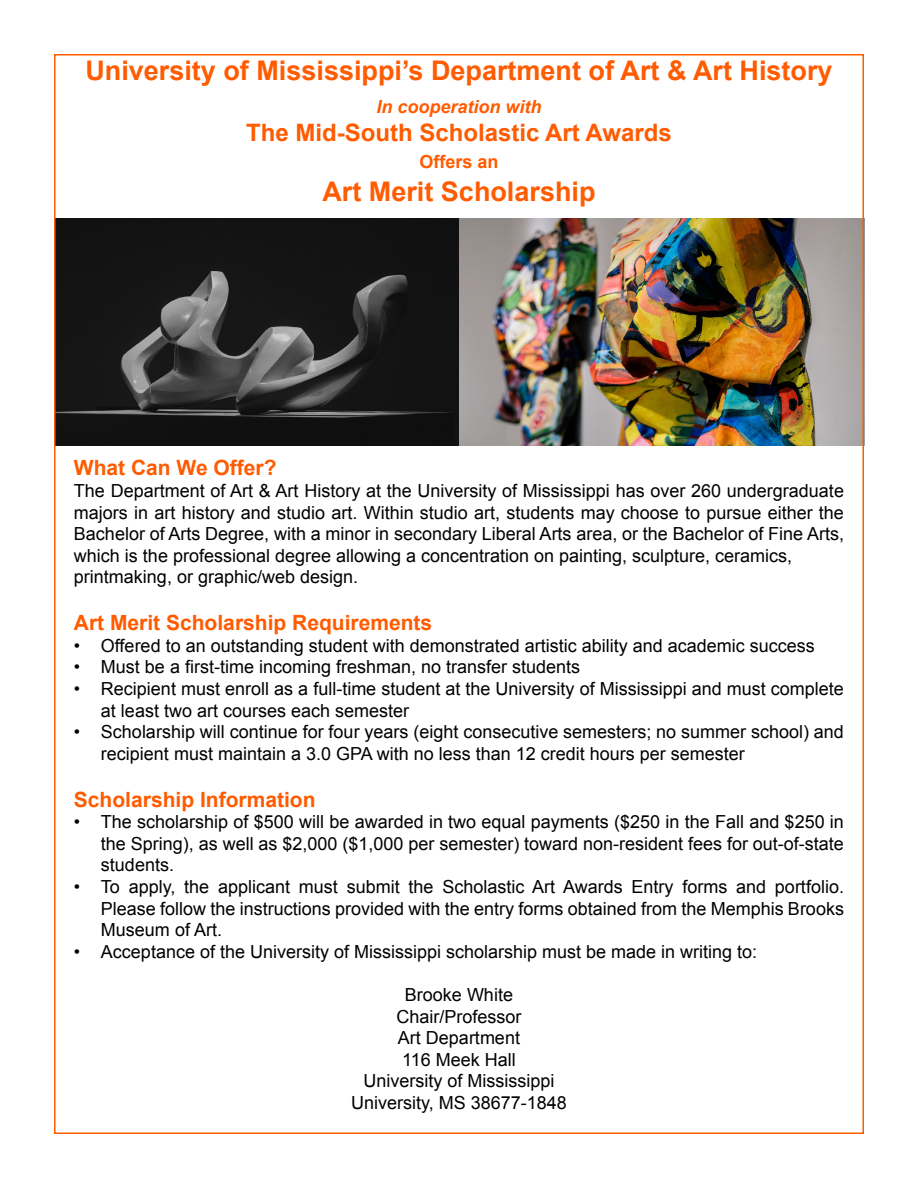
<style>
.page{position:relative;width:918px;height:1188px;background:#fff}
.page>*{position:absolute;margin:0;border:0;box-sizing:border-box;transform-origin:0 0}
.t1{font:700 27px "Arial";color:#ff5b00}
.t2{font:700 24px "Arial";color:#ff5b00}
.t3{font:700 21px "Arial";color:#ff5b00}
.t4{font:18px/21.6px "Arial";color:#000}
.t5{font:italic 700 18px "Arial";color:#ff5b00}
.t6{font:700 18px "Arial";color:#ff5b00}
</style>
<div class="page">
<img style="left:57px;top:218px;width:804px;height:228px">
<p class="t1" style="left:85px;top:52px;width:749px">University of Mississippi’s Department of Art &amp; Art History</p>
<p class="t5" style="left:377px;top:95px;width:167px">In cooperation with</p>
<p class="t2" style="left:246px;top:117px;width:427px">The Mid-South Scholastic Art Awards</p>
<p class="t6" style="left:419px;top:150px;width:81px">Offers an</p>
<p class="t1" style="left:322px;top:174px;width:275px">Art Merit Scholarship</p>
<p class="t3" style="left:74px;top:454px;width:204px">What Can We Offer?</p>
<p class="t4" style="left:74px;top:480px;width:772px">The Department of Art &amp; Art History at the University of Mississippi has over 260 undergraduate majors in art history and studio art. Within studio art, students may choose to pursue either the Bachelor of Arts Degree, with a minor in secondary Liberal Arts area, or the Bachelor of Fine Arts, which is the professional degree allowing a concentration on painting, sculpture, ceramics, printmaking, or graphic/web design.</p>
<p class="t3" style="left:74px;top:609px;width:360px">Art Merit Scholarship Requirements</p>
<p class="t4" style="left:74px;top:635px;width:742px">• Offered to an outstanding student with demonstrated artistic ability and academic success</p>
<p class="t4" style="left:74px;top:656px;width:508px">• Must be a first-time incoming freshman, no transfer students</p>
<p class="t4" style="left:101px;top:678px;width:745px;text-indent:-27px">• Recipient must enroll as a full-time student at the University of Mississippi and must complete at least two art courses each semester</p>
<p class="t4" style="left:101px;top:721px;width:744px;text-indent:-27px">• Scholarship will continue for four years (eight consecutive semesters; no summer school) and recipient must maintain a 3.0 GPA with no less than 12 credit hours per semester</p>
<p class="t3" style="left:74px;top:785px;width:243px">Scholarship Information</p>
<p class="t4" style="left:101px;top:811px;width:745px;text-align:justify;text-indent:-27px">• The scholarship of $500 will be awarded in two equal payments ($250 in the Fall and $250 in the Spring), as well as $2,000 ($1,000 per semester) toward non-resident fees for out-of-state students.</p>
<p class="t4" style="left:101px;top:876px;width:745px;text-align:justify;text-indent:-27px">• To apply, the applicant must submit the Scholastic Art Awards Entry forms and portfolio.<br>Please follow the instructions provided with the entry forms obtained from the Memphis Brooks Museum of Art.</p>
<p class="t4" style="left:74px;top:941px;width:685px">• Acceptance of the University of Mississippi scholarship must be made in writing to:</p>
<p class="t4" style="left:405px;top:984px;width:110px">Brooke White</p>
<p class="t4" style="left:396px;top:1006px;width:127px">Chair/Professor</p>
<p class="t4" style="left:398px;top:1027px;width:124px">Art Department</p>
<p class="t4" style="left:402px;top:1049px;width:115px">116 Meek Hall</p>
<p class="t4" style="left:363px;top:1070px;width:193px">University of Mississippi</p>
<p class="t4" style="left:351px;top:1092px;width:217px">University, MS 38677-1848</p>
</div>
